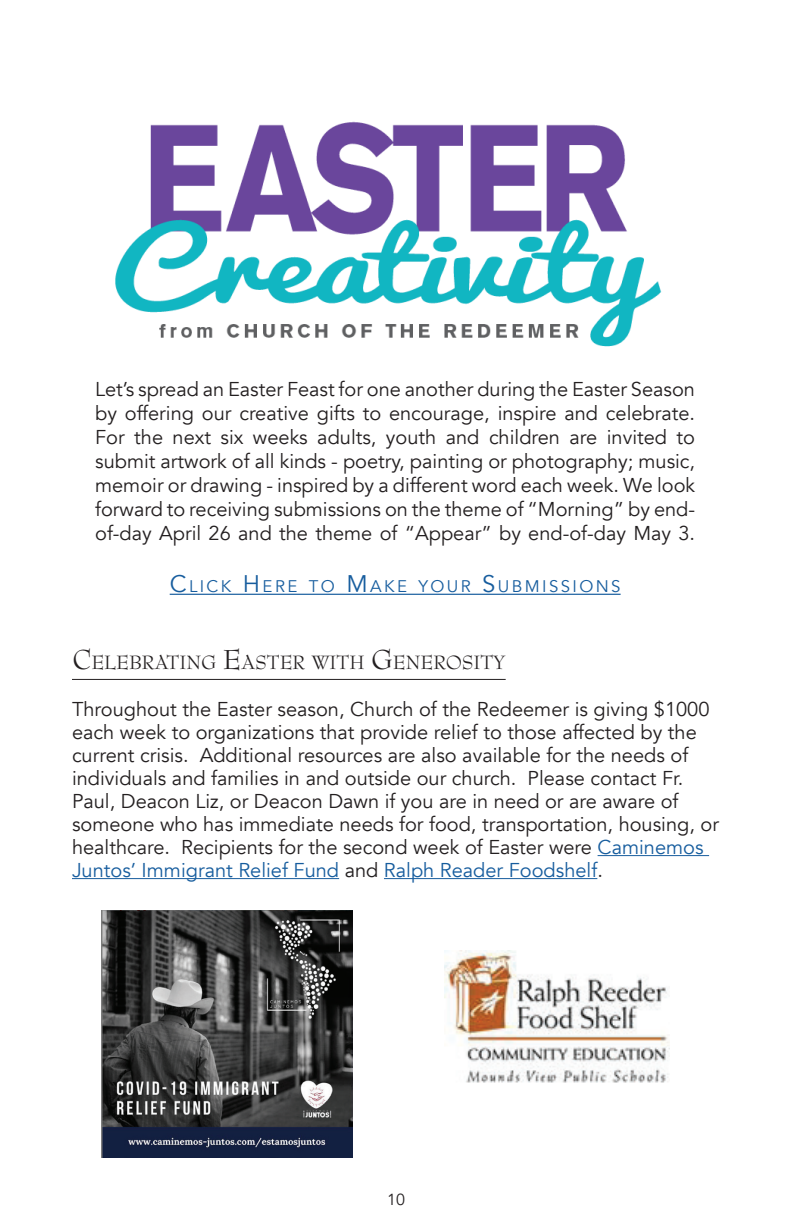
<style>
.page{position:relative;width:792px;height:1224px;background:#fff}
.page>*{position:absolute;margin:0;border:0;box-sizing:border-box;transform-origin:0 0}
.t1{font:21px "Bernhard Modern Std";color:#231f20}
.t2{font:20px/23px "Avenir";color:#231f20;text-align:justify}
.t3{font:16.8px "Avenir";letter-spacing:.145em;color:#175d9e}
.t4{font:16px "Avenir";color:#231f20}
.s1{font-size:24px}
.s2{font-size:30px}
.s3{color:#175d9e}
</style>
<div class="page">
<img style="left:115px;top:121px;width:547px;height:226px">
<hr style="left:170px;top:594px;width:451px;height:1px;background:#175d9e">
<hr style="left:72px;top:679px;width:434px;height:1px;background:#231f20">
<hr style="left:598px;top:855px;width:111px;height:1px;background:#175d9e">
<hr style="left:72px;top:878px;width:267px;height:1px;background:#175d9e">
<hr style="left:384px;top:878px;width:213px;height:1px;background:#175d9e">
<img style="left:102px;top:910px;width:250px;height:248px">
<img style="left:445px;top:950px;width:225px;height:133px">
<p class="t2" style="left:95px;top:377px;width:602px;line-height:24px">Let’s spread an Easter Feast for one another during the Easter Season by offering our creative gifts to encourage, inspire and celebrate.<br>For the next six weeks adults, youth and children are invited to submit artwork of all kinds - poetry, painting or photography; music, memoir or drawing - inspired by a different word each week. We look forward to receiving submissions on the theme of “Morning” by end&shy;of-day April 26 and the theme of “Appear” by end-of-day May 3.</p>
<p class="t3" style="left:170px;top:577px;width:451px"><span class="s1">C</span>LICK <span class="s1">H</span>ERE TO <span class="s1">M</span>AKE YOUR <span class="s1">S</span>UBM ISS IONS</p>
<p class="t1" style="left:72px;top:651px;width:435px"><span class="s2">C</span>ELEBRATING <span class="s2">E</span>ASTER WITH <span class="s2">G</span>ENEROSITY</p>
<p class="t2" style="left:72px;top:698px;width:649px;text-align:left">Throughout the Easter season, Church of the Redeemer is giving $1000 each week to organizations that provide relief to those affected by the current crisis. Additional resources are also available for the needs of individuals and families in and outside our church. Please contact Fr.<br>Paul, Deacon Liz, or Deacon Dawn if you are in need or are aware of someone who has immediate needs for food, transportation, housing, or healthcare. Recipients for the second week of Easter were <span class="s3">Caminemos Juntos’ Immigrant Relief Fund</span> and <span class="s3">Ralph Reader Foodshelf</span>.</p>
<p class="t4" style="left:387px;top:1190px;width:19px">10</p>
</div>
